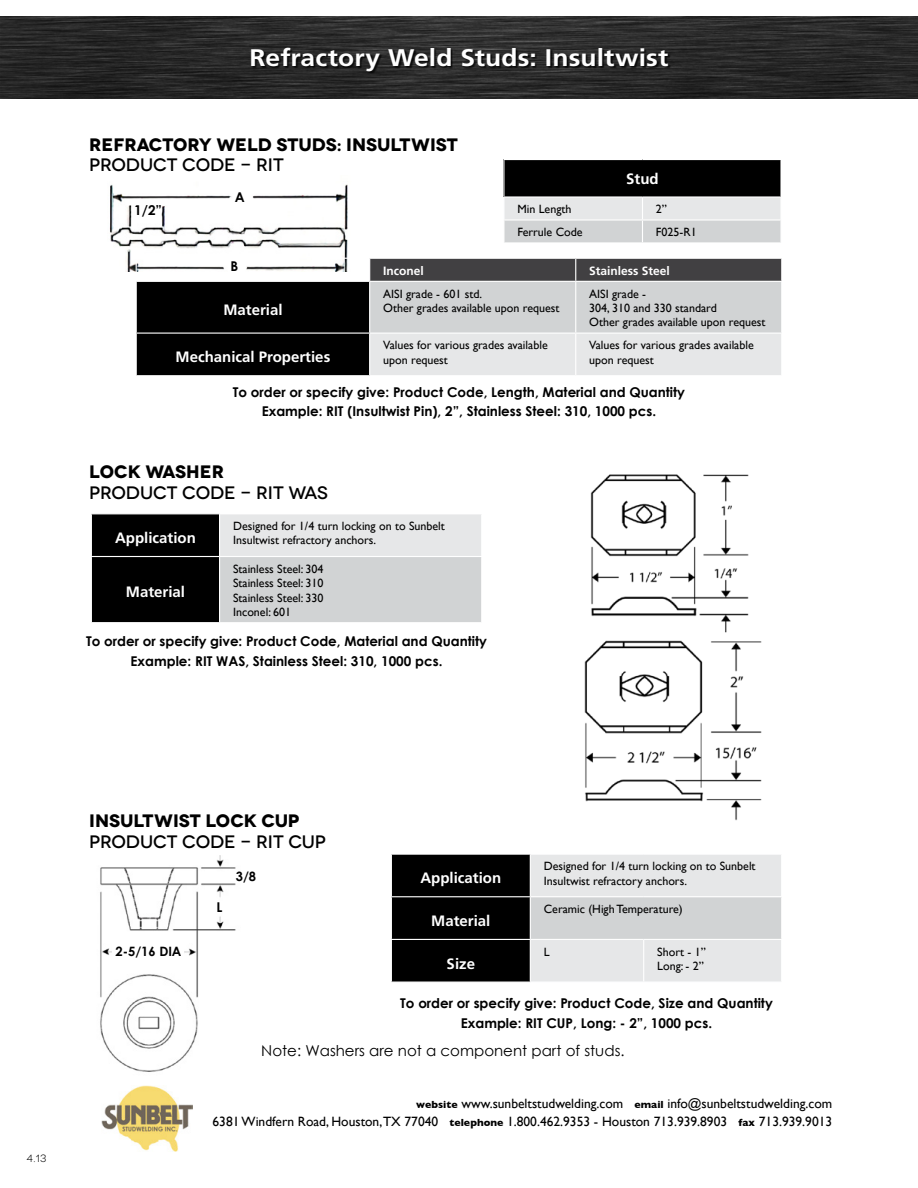
<style>
.page{position:relative;width:918px;height:1188px;background:#fff}
.page>*{position:absolute;margin:0;border:0;box-sizing:border-box;transform-origin:0 0}
.t1{font:700 24px "Frutiger LT Std";letter-spacing:.005em;color:#fff;scale:1.1 1}
.t2{font:700 18px "Novecentowide";color:#000}
.t3{font:500 18px "Novecentowide";letter-spacing:-.01em;color:#000}
.t4{font:700 15px "Frutiger LT Std";color:#fff}
.t5{font:15px "Century Gothic";color:#000}
.t6{font:700 13.5px/19.5px "Century Gothic";color:#000;text-align:center}
.t7{font:13.5px/18px "Gill Sans";color:#000;text-align:right}
.t8{font:700 12.9px "Century Gothic";color:#000}
.t9{font:12px/14.4px "Gill Sans";color:#000}
.t10{font:700 12px "Frutiger LT Std";color:#fff}
.t11{font:10.5px "Novecentowide";color:#000}
.s1{font-weight:700;font-size:10.5px}
</style>
<div class="page">
<img style="left:110px;top:184px;width:238px;height:88px">
<div style="left:504px;top:160px;width:277px;height:37px;background:#000"></div>
<hr style="left:780px;top:160px;width:2px;height:36px;background:#fff">
<hr style="left:503px;top:196px;width:139px;height:2px;background:#fff">
<hr style="left:642px;top:196px;width:140px;height:2px;background:#fff">
<svg style="left:504px;top:197px;width:277px;height:45px;background:#dddedf"></svg>
<hr style="left:780px;top:221px;width:2px;height:21px;background:#fff">
<svg style="left:136px;top:258px;width:646px;height:118px;background:#8c8d8e"></svg>
<hr style="left:136px;top:281px;width:234px;height:1px;background:#fff">
<hr style="left:370px;top:281px;width:206px;height:1px;background:#fff">
<hr style="left:576px;top:281px;width:206px;height:1px;background:#fff">
<div style="left:92px;top:514px;width:127px;height:108px;background:#000"></div>
<div style="left:220px;top:514px;width:262px;height:43px;background:#e6e7e8"></div>
<div style="left:220px;top:557px;width:262px;height:66px;background:#d1d3d4"></div>
<hr style="left:481px;top:514px;width:1px;height:42px;background:#fff">
<hr style="left:91px;top:556px;width:129px;height:1px;background:#fff">
<hr style="left:220px;top:556px;width:262px;height:1px;background:#fff">
<hr style="left:481px;top:557px;width:1px;height:65px;background:#fff">
<hr style="left:220px;top:622px;width:262px;height:1px;background:#fff">
<svg style="left:392px;top:855px;width:389px;height:127px;background:#7f7f80"></svg>
<div style="left:530px;top:897px;width:252px;height:42px;background:#d1d3d4"></div>
<hr style="left:391px;top:896px;width:139px;height:1px;background:#fff">
<hr style="left:530px;top:896px;width:114px;height:1px;background:#fff">
<hr style="left:644px;top:896px;width:138px;height:1px;background:#fff">
<hr style="left:781px;top:897px;width:1px;height:42px;background:#fff">
<hr style="left:391px;top:939px;width:139px;height:1px;background:#fff">
<hr style="left:530px;top:939px;width:114px;height:1px;background:#fff">
<hr style="left:644px;top:939px;width:138px;height:1px;background:#fff">
<hr style="left:643px;top:940px;width:1px;height:42px;background:#fff">
<hr style="left:530px;top:855px;width:1px;height:41px;background:#fff">
<hr style="left:530px;top:897px;width:1px;height:42px;background:#fff">
<hr style="left:530px;top:940px;width:1px;height:42px;background:#fff">
<img style="left:590px;top:474px;width:159px;height:159px">
<img style="left:584px;top:640px;width:178px;height:180px">
<img style="left:100px;top:855px;width:136px;height:217px">
<div style="left:216px;top:901px;width:6px;height:11px;background:#fff"></div>
<div style="left:113px;top:942px;width:71px;height:19px;background:#fff"></div>
<img style="left:101px;top:1085px;width:92px;height:66px">
<img style="left:0;top:16px;width:918px;height:82px">
<div style="left:252px;top:49px;width:419px;height:25px;background:#000;opacity:.75"></div>
<h1 class="t1" style="left:249px;top:44px;width:382px">Refractory Weld Studs: Insultwist</h1>
<h2 class="t2" style="left:89px;top:134px;width:370px">REFRACTORY WELD STUDS: INSULTWIST</h2>
<h2 class="t3" style="left:89px;top:154px;width:196px">PRODUCT CODE - RIT</h2>
<p class="t6" style="left:134px;top:199px;width:29px">1/2”</p>
<p class="t6" style="left:235px;top:187px;width:11px">A</p>
<p class="t4" style="left:626px;top:169px;width:34px">Stud</p>
<p class="t9" style="left:517px;top:202px;width:56px">Min Length</p>
<p class="t9" style="left:656px;top:202px;width:13px">2”</p>
<p class="t9" style="left:517px;top:225px;width:67px">Ferrule Code</p>
<p class="t9" style="left:656px;top:225px;width:42px">F025-R1</p>
<p class="t6" style="left:231px;top:256px;width:9px">B</p>
<p class="t4" style="left:223px;top:301px;width:61px">Material</p>
<p class="t10" style="left:383px;top:263px;width:42px">Inconel</p>
<p class="t10" style="left:589px;top:263px;width:82px">Stainless Steel</p>
<p class="t9" style="left:383px;top:286px;width:178px">AISI grade - 601 std.<br>Other grades available upon request</p>
<p class="t9" style="left:589px;top:286px;width:178px">AISI grade -<br>304, 310 and 330 standard<br>Other grades available upon request</p>
<p class="t4" style="left:176px;top:348px;width:156px">Mechanical Properties</p>
<p class="t9" style="left:383px;top:338px;width:166px">Values for various grades available upon request</p>
<p class="t9" style="left:589px;top:338px;width:166px">Values for various grades available upon request</p>
<p class="t6" style="left:233px;top:381px;width:454px">To order or specify give: Product Code, Length, Material and Quantity<br>Example: RIT (Insultwist Pin), 2”, Stainless Steel: 310, 1000 pcs.</p>
<h2 class="t2" style="left:89px;top:460px;width:136px">LOCK WASHER</h2>
<h2 class="t3" style="left:89px;top:482px;width:240px">PRODUCT CODE - RIT WAS</h2>
<p class="t4" style="left:115px;top:529px;width:82px">Application</p>
<p class="t9" style="left:233px;top:519px;width:213px">Designed for 1/4 turn locking on to Sunbelt<br>Insultwist refractory anchors.</p>
<p class="t4" style="left:126px;top:583px;width:61px">Material</p>
<p class="t9" style="left:233px;top:561px;width:92px;text-align:justify">Stainless Steel: 304<br>Stainless Steel: 310<br>Stainless Steel: 330<br>Inconel: 601</p>
<p class="t6" style="left:86px;top:631px;width:402px">To order or specify give: Product Code, Material and Quantity<br>Example: RIT WAS, Stainless Steel: 310, 1000 pcs.</p>
<p class="t11" style="left:27px;top:1153px;width:21px">4.13</p>
<h2 class="t2" style="left:89px;top:809px;width:212px">INSULTWIST LOCK CUP</h2>
<h2 class="t3" style="left:89px;top:831px;width:238px">PRODUCT CODE - RIT CUP</h2>
<p class="t8" style="left:115px;top:942px;width:68px">2-5/16 DIA</p>
<p class="t6" style="left:216px;top:896px;width:7px">L</p>
<p class="t8" style="left:236px;top:866px;width:22px">3/8</p>
<p class="t4" style="left:420px;top:869px;width:82px">Application</p>
<p class="t9" style="left:544px;top:859px;width:213px">Designed for 1/4 turn locking on to Sunbelt<br>Insultwist refractory anchors.</p>
<p class="t4" style="left:431px;top:912px;width:61px">Material</p>
<p class="t9" style="left:544px;top:902px;width:141px">Ceramic (High Temperature)</p>
<p class="t4" style="left:447px;top:955px;width:30px">Size</p>
<p class="t9" style="left:544px;top:944px;width:7px">L</p>
<p class="t9" style="left:657px;top:944px;width:50px">Short - 1”<br>Long: - 2”</p>
<p class="t6" style="left:400px;top:993px;width:374px">To order or specify give: Product Code, Size and Quantity<br>Example: RIT CUP, Long: - 2”, 1000 pcs.</p>
<p class="t5" style="left:261px;top:1040px;width:365px">Note: Washers are not a component part of studs.</p>
<p class="t7" style="left:213px;top:1095px;width:621px"><span class="s1">website</span> www.sunbeltstudwelding.com <span class="s1">email</span> info@sunbeltstudwelding.com<br>6381 Windfern Road, Houston,TX 77040 <span class="s1">telephone</span> 1.800.462.9353 - Houston 713.939.8903 <span class="s1">fax</span> 713.939.9013</p>
</div>
